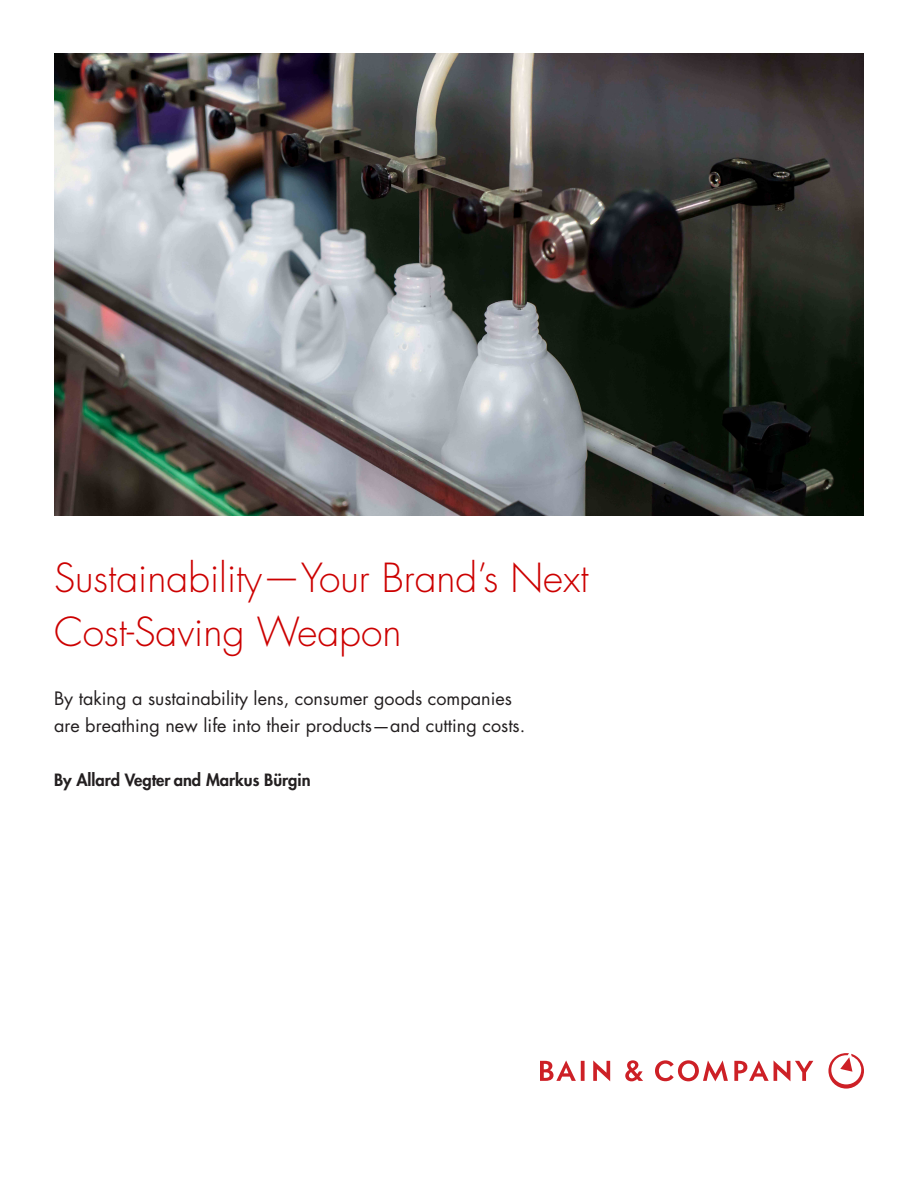
<style>
.page{position:relative;width:918px;height:1188px;background:#fff}
.page>*{position:absolute;margin:0;border:0;box-sizing:border-box;transform-origin:0 0}
.Headline{font:300 39px/54px "Futura";color:#c00}
.Headline-2{font:18px/27px "Futura";color:#231f20}
.Headline-3{font:800 16.5px "Futura";color:#231f20}
</style>
<div class="page">
<svg style="left:655px;top:1060px;width:73px;height:21px"></svg>
<svg style="left:593px;top:1060px;width:17px;height:21px"></svg>
<svg style="left:540px;top:1060px;width:45px;height:21px"></svg>
<svg style="left:625px;top:1060px;width:18px;height:21px"></svg>
<svg style="left:734px;top:1060px;width:79px;height:21px"></svg>
<svg style="left:828px;top:1053px;width:36px;height:36px"></svg>
<img style="left:54px;top:53px;width:810px;height:463px">
<p class="Headline" style="left:54px;top:552px;width:536px">Sustainability—Your Brand’s Next<br>Cost-Saving Weapon</p>
<p class="Headline-2" style="left:54px;top:686px;width:473px">By taking a sustainability lens, consumer goods companies are breathing new life into their products—and cutting costs.</p>
<p class="Headline-3" style="left:54px;top:769px;width:258px">By Allard Vegter and Markus Bürgin</p>
</div>
